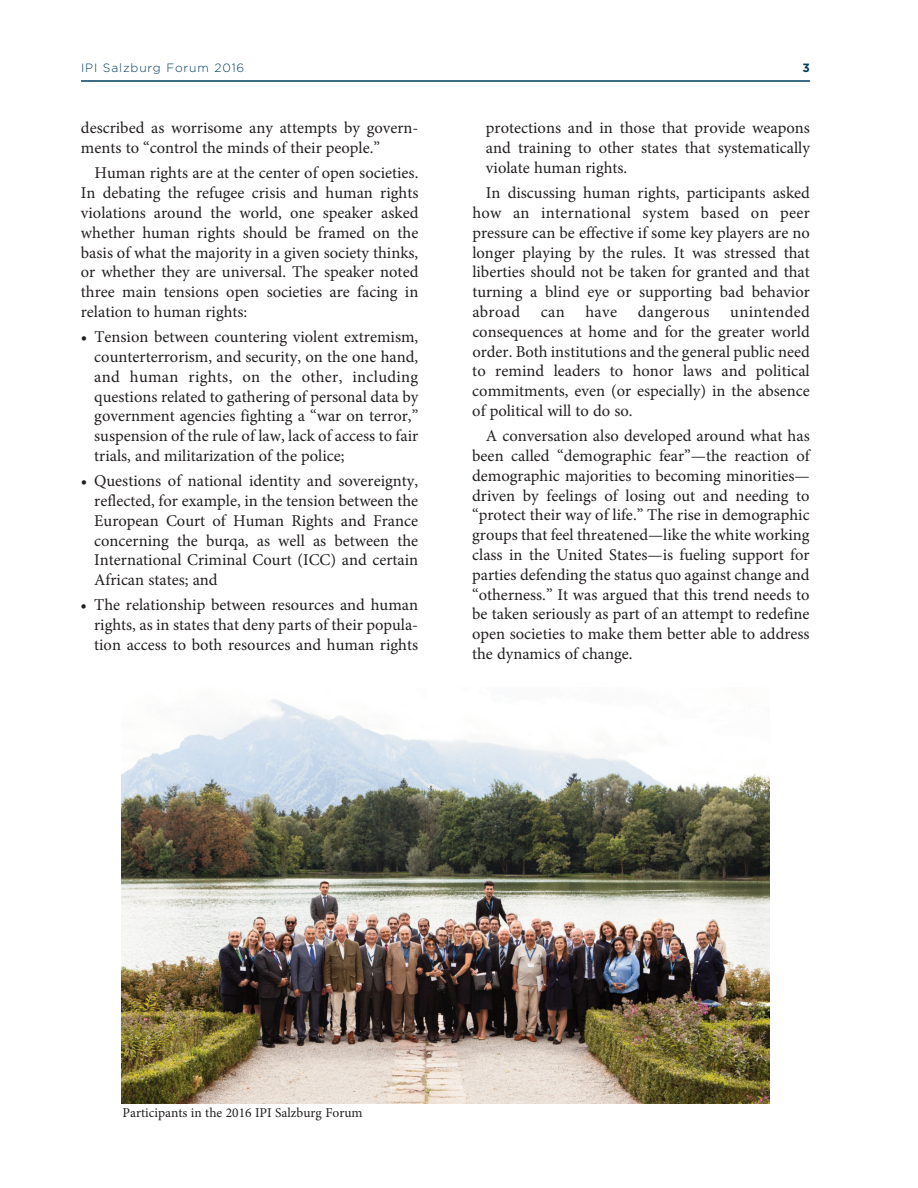
<style>
.page{position:relative;width:918px;height:1188px;background:#fff}
.page>*{position:absolute;margin:0;border:0;box-sizing:border-box;transform-origin:0 0}
.t1{font:16.5px/19.8px "Minion Pro";color:#231f20;text-align:justify}
.t2{font:16.5px "Minion Pro";letter-spacing:.02em;color:#231f20}
.t3{font:13.5px "Minion Pro";color:#231f20}
.t4{font:300 12px "Gotham";letter-spacing:.07em;color:#003f61}
.t5{font:700 12px "Gotham";color:#003f61}
</style>
<div class="page">
<hr style="left:81px;top:80px;width:729px;height:2px;background:#003f61">
<img style="left:122px;top:699px;width:648px;height:404px">
<p class="t4" style="left:81px;top:61px;width:165px">IPI Salzburg Forum 2016</p>
<p class="t5" style="left:803px;top:61px;width:9px">3</p>
<p class="t1" style="left:81px;top:120px;width:339px">described as worrisome any attempts by govern&shy;ments to “control the minds of their people.”</p>
<p class="t1" style="left:81px;top:165px;width:339px;text-indent:14px">Human rights are at the center of open societies.<br>In debating the refugee crisis and human rights violations around the world, one speaker asked whether human rights should be framed on the basis of what the majority in a given society thinks, or whether they are universal. The speaker noted three main tensions open societies are facing in relation to human rights:</p>
<p class="t1" style="left:94px;top:329px;width:326px;text-indent:-13px">• Tension between countering violent extremism, counterterrorism, and security, on the one hand, and human rights, on the other, including questions related to gathering of personal data by government agencies fighting a “war on terror,” suspension of the rule of law, lack of access to fair trials, and militarization of the police;</p>
<p class="t1" style="left:94px;top:473px;width:326px;text-indent:-13px">• Questions of national identity and sovereignty, reflected, for example, in the tension between the European Court of Human Rights and France concerning the burqa, as well as between the International Criminal Court (ICC) and certain African states; and</p>
<p class="t1" style="left:94px;top:597px;width:326px;text-indent:-13px">• The relationship between resources and human rights, as in states that deny parts of their popula&shy;tion access to both resources and human rights</p>
<p class="t1" style="left:486px;top:120px;width:326px">protections and in those that provide weapons and training to other states that systematically violate human rights.</p>
<p class="t1" style="left:472px;top:185px;width:339px;text-indent:14px">In discussing human rights, participants asked how an international system based on peer pressure can be effective if some key players are no longer playing by the rules. It was stressed that liberties should not be taken for granted and that turning a blind eye or supporting bad behavior abroad</p>
<p class="t1" style="left:472px;top:303px;width:339px;text-indent:258px">unintended consequences at home and for the greater world order. Both institutions and the general public need to remind leaders to honor laws and political commitments, even (or especially) in the absence of political will to do so.</p>
<p class="t1" style="left:472px;top:428px;width:339px;text-indent:14px">A conversation also developed around what has been called “demographic fear”—the reaction of demographic majorities to becoming minorities— driven by feelings of losing out and needing to “protect their way of life.” The rise in demographic groups that feel threatened—like the white working class in the United States—is fueling support for parties defending the status quo against change and “otherness.” It was argued that this trend needs to be taken seriously as part of an attempt to redefine open societies to make them better able to address the dynamics of change.</p>
<p class="t1" style="left:541px;top:303px;width:25px">can</p>
<p class="t1" style="left:585px;top:303px;width:33px">have</p>
<p class="t2" style="left:638px;top:306px;width:73px">dangerous</p>
<p class="t3" style="left:122px;top:1107px;width:242px">Participants in the 2016 IPI Salzburg Forum</p>
</div>
